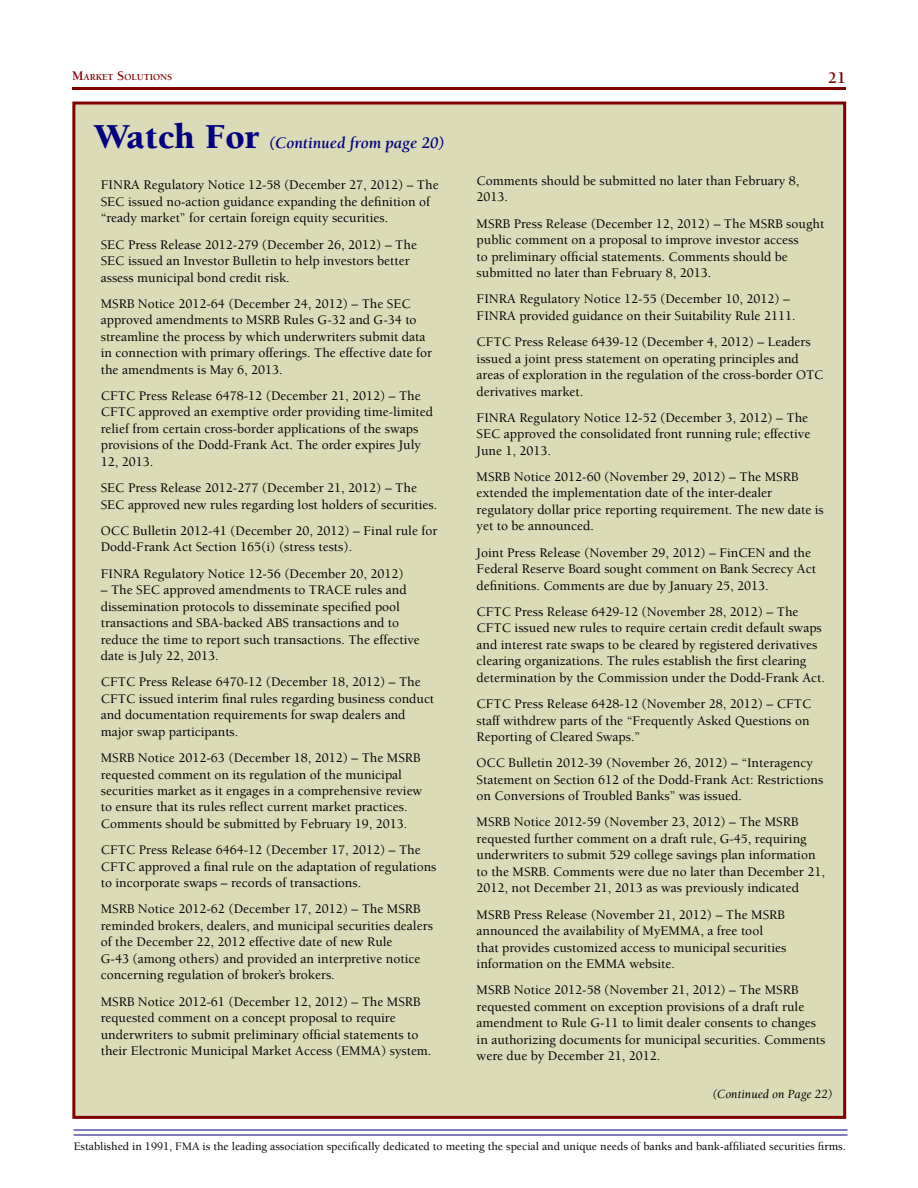
<style>
.page{position:relative;width:918px;height:1188px;background:#fff}
.page>*{position:absolute;margin:0;border:0;box-sizing:border-box;transform-origin:0 0}
.t1{font:italic 700 16.5px "Berkeley";color:#000080}
.t2{font:700 16.5px "Berkeley";color:#800000}
.t3{font:500 13.5px/16.5px "Berkeley";color:#000}
.t4{font:italic 12.75px "Berkeley";color:#000}
.t5{font:500 11.7px "Berkeley";color:#000}
.t6{font:700 9.45px "Berkeley";color:#800000}
.s1{font-size:13.5px}
.s2{font-weight:900;font-style:normal;font-size:36px}
</style>
<div class="page">
<hr style="left:72px;top:87px;width:774px;height:3px;background:#800000">
<hr style="left:74px;top:1129px;width:774px;height:2px;background:#000080">
<hr style="left:74px;top:1134px;width:774px;height:2px;background:#000080">
<div style="left:72px;top:102px;width:774px;height:1017px;background:#dbdbb8;border:3px solid #800000"></div>
<p class="t6" style="left:72px;top:72px;width:101px"><span class="s1">M</span>ARKET <span class="s1">S</span>OLUTIONS</p>
<p class="t2" style="left:828px;top:69px;width:19px">21</p>
<p class="t1" style="left:94px;top:134px;width:352px"><span class="s2">Watch For</span> (Continued from page 20)</p>
<p class="t3" style="left:101px;top:177px;width:339px">FINRA Regulatory Notice 12-58 (December 27, 2012) – The<br>SEC issued no-action guidance expanding the definition of “ready market” for certain foreign equity securities.</p>
<p class="t3" style="left:101px;top:236px;width:318px">SEC Press Release 2012-279 (December 26, 2012) – The<br>SEC issued an Investor Bulletin to help investors better assess municipal bond credit risk.</p>
<p class="t3" style="left:101px;top:296px;width:333px">MSRB Notice 2012-64 (December 24, 2012) – The SEC approved amendments to MSRB Rules G-32 and G-34 to streamline the process by which underwriters submit data in connection with primary offerings. The effective date for the amendments is May 6, 2013.</p>
<p class="t3" style="left:101px;top:388px;width:334px">CFTC Press Release 6478-12 (December 21, 2012) – The CFTC approved an exemptive order providing time-limited relief from certain cross-border applications of the swaps provisions of the Dodd-Frank Act. The order expires July 12, 2013.</p>
<p class="t3" style="left:101px;top:480px;width:338px">SEC Press Release 2012-277 (December 21, 2012) – The<br>SEC approved new rules regarding lost holders of securities.</p>
<p class="t3" style="left:101px;top:523px;width:338px">OCC Bulletin 2012-41 (December 20, 2012) – Final rule for<br>Dodd-Frank Act Section 165(i) (stress tests).</p>
<p class="t3" style="left:101px;top:565px;width:305px">FINRA Regulatory Notice 12-56 (December 20, 2012)</p>
<p class="t3" style="left:101px;top:582px;width:321px">– The SEC approved amendments to TRACE rules and dissemination protocols to disseminate specified pool transactions and SBA-backed ABS transactions and to reduce the time to report such transactions. The effective date is July 22, 2013.</p>
<p class="t3" style="left:101px;top:674px;width:335px">CFTC Press Release 6470-12 (December 18, 2012) – The CFTC issued interim final rules regarding business conduct and documentation requirements for swap dealers and major swap participants.</p>
<p class="t3" style="left:101px;top:750px;width:323px">MSRB Notice 2012-63 (December 18, 2012) – The MSRB requested comment on its regulation of the municipal securities market as it engages in a comprehensive review to ensure that its rules reflect current market practices.<br>Comments should be submitted by February 19, 2013.</p>
<p class="t3" style="left:101px;top:842px;width:337px">CFTC Press Release 6464-12 (December 17, 2012) – The<br>CFTC approved a final rule on the adaptation of regulations to incorporate swaps – records of transactions.</p>
<p class="t3" style="left:101px;top:901px;width:334px">MSRB Notice 2012-62 (December 17, 2012) – The MSRB reminded brokers, dealers, and municipal securities dealers of the December 22, 2012 effective date of new Rule<br>G-43 (among others) and provided an interpretive notice concerning regulation of broker’s brokers.</p>
<p class="t3" style="left:101px;top:993px;width:332px">MSRB Notice 2012-61 (December 12, 2012) – The MSRB requested comment on a concept proposal to require underwriters to submit preliminary official statements to their Electronic Municipal Market Access (EMMA) system.</p>
<p class="t3" style="left:477px;top:173px;width:324px">Comments should be submitted no later than February 8,<br>2013.</p>
<p class="t3" style="left:477px;top:215px;width:349px">MSRB Press Release (December 12, 2012) – The MSRB sought public comment on a proposal to improve investor access<br>to preliminary official statements. Comments should be submitted no later than February 8, 2013.</p>
<p class="t3" style="left:477px;top:291px;width:320px">FINRA Regulatory Notice 12-55 (December 10, 2012) –<br>FINRA provided guidance on their Suitability Rule 2111.</p>
<p class="t3" style="left:477px;top:334px;width:348px">CFTC Press Release 6439-12 (December 4, 2012) – Leaders issued a joint press statement on operating principles and areas of exploration in the regulation of the cross-border OTC derivatives market.</p>
<p class="t3" style="left:477px;top:410px;width:335px">FINRA Regulatory Notice 12-52 (December 3, 2012) – The<br>SEC approved the consolidated front running rule; effective<br>June 1, 2013.</p>
<p class="t3" style="left:477px;top:469px;width:349px">MSRB Notice 2012-60 (November 29, 2012) – The MSRB extended the implementation date of the inter-dealer regulatory dollar price reporting requirement. The new date is yet to be announced.</p>
<p class="t3" style="left:477px;top:544px;width:341px">Joint Press Release (November 29, 2012) – FinCEN and the<br>Federal Reserve Board sought comment on Bank Secrecy Act definitions. Comments are due by January 25, 2013.</p>
<p class="t3" style="left:477px;top:604px;width:350px">CFTC Press Release 6429-12 (November 28, 2012) – The CFTC issued new rules to require certain credit default swaps and interest rate swaps to be cleared by registered derivatives clearing organizations. The rules establish the first clearing determination by the Commission under the Dodd-Frank Act.</p>
<p class="t3" style="left:477px;top:696px;width:336px">CFTC Press Release 6428-12 (November 28, 2012) – CFTC staff withdrew parts of the “Frequently Asked Questions on<br>Reporting of Cleared Swaps.”</p>
<p class="t3" style="left:477px;top:755px;width:348px">OCC Bulletin 2012-39 (November 26, 2012) – “Interagency<br>Statement on Section 612 of the Dodd-Frank Act: Restrictions on Conversions of Troubled Banks” was issued.</p>
<p class="t3" style="left:477px;top:814px;width:350px">MSRB Notice 2012-59 (November 23, 2012) – The MSRB requested further comment on a draft rule, G-45, requiring underwriters to submit 529 college savings plan information to the MSRB. Comments were due no later than December 21, 2012, not December 21, 2013 as was previously indicated</p>
<p class="t3" style="left:477px;top:906px;width:311px">MSRB Press Release (November 21, 2012) – The MSRB announced the availability of MyEMMA, a free tool that provides customized access to municipal securities information on the EMMA website.</p>
<p class="t3" style="left:477px;top:982px;width:350px">MSRB Notice 2012-58 (November 21, 2012) – The MSRB requested comment on exception provisions of a draft rule amendment to Rule G-11 to limit dealer consents to changes in authorizing documents for municipal securities. Comments were due by December 21, 2012.</p>
<p class="t4" style="left:712px;top:1087px;width:122px">(Continued on Page 22)</p>
<p class="t5" style="left:74px;top:1140px;width:774px">Established in 1991, FMA is the leading association specifically dedicated to meeting the special and unique needs of banks and bank-affiliated securities firms.</p>
</div>
